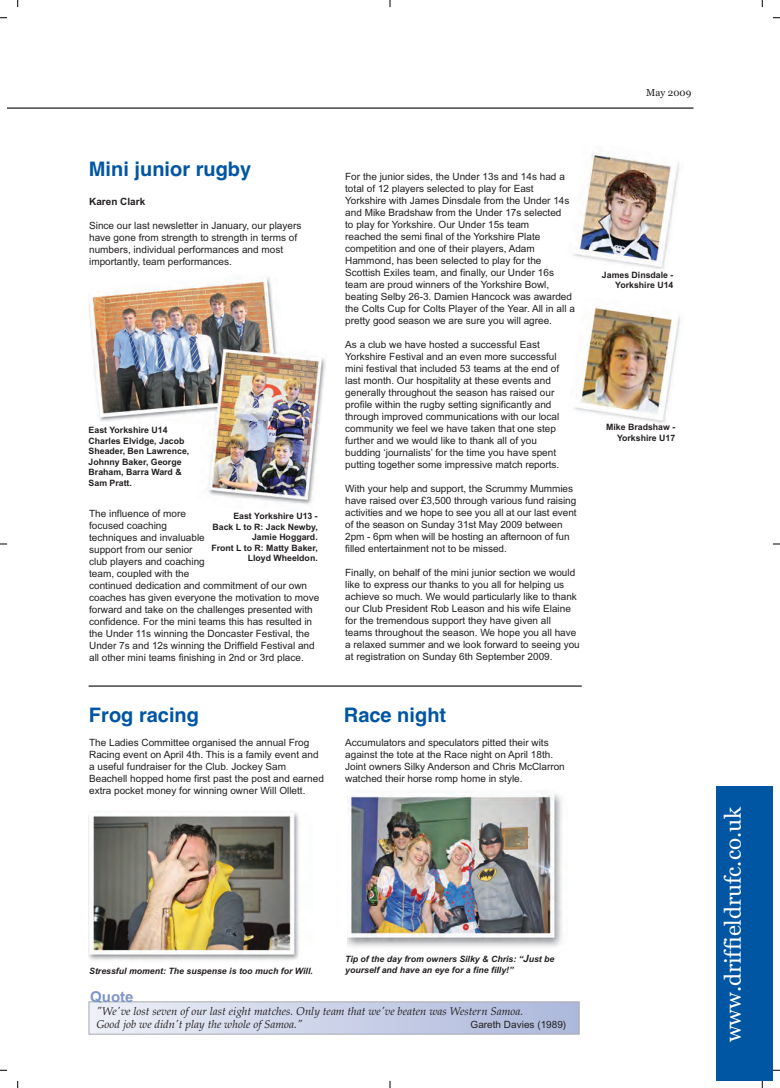
<style>
.page{position:relative;width:780px;height:1088px;background:#fff}
.page>*{position:absolute;margin:0;border:0;box-sizing:border-box;transform-origin:0 0}
.t1{font:22.5px "Georgia";color:#fff}
.t2{font:700 20px "Helvetica";color:#0156a3}
.t3{font:700 15px "Arial";color:#7e94c9}
.t4{font:italic 11.25px/12.5px "Palatino";color:#231f20}
.t5{font:10px/12px "Arial";color:#231f20}
.t6{font:700 10px "Arial";color:#231f20}
.t7{font:10px "Georgia";color:#231f20}
.t8{font:700 8.75px/10.5px "Arial";color:#231f20;text-align:right}
.t9{font:italic 700 8.75px/11.1px "Arial";color:#231f20}
.s1{font-size:10px}
</style>
<div class="page">
<div style="left:716px;top:787px;width:56px;height:294px;background:#0156a3"></div>
<hr style="left:7px;top:107px;width:686px;height:2px;background:#231f20">
<hr style="left:89px;top:685px;width:492px;height:2px;background:#231f20">
<div style="left:89px;top:1002px;width:490px;height:32px;background:linear-gradient(to right,#eef0f8,#abb7db)"></div>
<div style="left:89px;top:1001px;width:490px;height:33px;border:1px solid #a8a9ad"></div>
<img style="left:89px;top:811px;width:210px;height:150px">
<img style="left:573px;top:152px;width:106px;height:117px">
<img style="left:574px;top:307px;width:107px;height:116px">
<img style="left:348px;top:791px;width:214px;height:156px">
<img style="left:118px;top:289px;width:59px;height:111px">
<img style="left:177px;top:277px;width:149px;height:228px">
<svg style="left:17px;top:0;width:2px;height:7px"></svg>
<svg style="left:0;top:17px;width:7px;height:2px"></svg>
<svg style="left:761px;top:0;width:2px;height:7px"></svg>
<svg style="left:772px;top:17px;width:8px;height:2px"></svg>
<svg style="left:17px;top:1081px;width:2px;height:7px"></svg>
<svg style="left:761px;top:1081px;width:2px;height:7px"></svg>
<svg style="left:389px;top:0;width:2px;height:7px"></svg>
<svg style="left:389px;top:1081px;width:2px;height:7px"></svg>
<svg style="left:0;top:543px;width:7px;height:2px"></svg>
<svg style="left:772px;top:543px;width:8px;height:2px"></svg>
<p class="t7" style="left:646px;top:87px;width:47px">May 2009</p>
<h2 class="t2" style="left:89px;top:161px;width:164px">Mini junior rugby</h2>
<p class="t6" style="left:89px;top:198px;width:58px">Karen Clark</p>
<p class="t5" style="left:89px;top:221px;width:214px">Since our last newsletter in January, our players have gone from strength to strength in terms of numbers, individual performances and most importantly, team performances.</p>
<p class="t8" style="left:89px;top:426px;width:102px;text-align:left">East Yorkshire U14<br>Charles Elvidge, Jacob<br>Sheader, Ben Lawrence,<br>Johnny Baker, George<br>Braham, Barra Ward &amp;<br>Sam Pratt.</p>
<p class="t5" style="left:89px;top:509px;width:232px">The influence of more<br>focused coaching<br>techniques and invaluable<br>support from our senior<br>club players and coaching<br>team, coupled with the<br>continued dedication and commitment of our own coaches has given everyone the motivation to move forward and take on the challenges presented with confidence. For the mini teams this has resulted in the Under 11s winning the Doncaster Festival, the Under 7s and 12s winning the Driffield Festival and all other mini teams finishing in 2nd or 3rd place.</p>
<p class="t8" style="left:211px;top:511px;width:108px">East Yorkshire U13 -<br>Back L to R: Jack Newby,<br>Jamie Hoggard.<br>Front L to R: Matty Baker,<br>Lloyd Wheeldon.</p>
<p class="t5" style="left:345px;top:172px;width:231px">For the junior sides, the Under 13s and 14s had a total of 12 players selected to play for East Yorkshire with James Dinsdale from the Under 14s and Mike Bradshaw from the Under 17s selected<br>to play for Yorkshire. Our Under 15s team<br>reached the semi final of the Yorkshire Plate competition and one of their players, Adam Hammond, has been selected to play for the Scottish Exiles team, and finally, our Under 16s team are proud winners of the Yorkshire Bowl, beating Selby 26-3. Damien Hancock was awarded the Colts Cup for Colts Player of the Year. All in all a pretty good season we are sure you will agree.</p>
<p class="t5" style="left:345px;top:340px;width:215px">As a club we have hosted a successful East Yorkshire Festival and an even more successful mini festival that included 53 teams at the end of last month. Our hospitality at these events and generally throughout the season has raised our profile within the rugby setting significantly and through improved communications with our local community we feel we have taken that one step further and we would like to thank all of you budding ‘journalists’ for the time you have spent putting together some impressive match reports.</p>
<p class="t5" style="left:345px;top:484px;width:233px">With your help and support, the Scrummy Mummies have raised over £3,500 through various fund raising activities and we hope to see you all at our last event of the season on Sunday 31st May 2009 between 2pm - 6pm when will be hosting an afternoon of fun filled entertainment not to be missed.</p>
<p class="t5" style="left:345px;top:568px;width:236px">Finally, on behalf of the mini junior section we would like to express our thanks to you all for helping us achieve so much. We would particularly like to thank our Club President Rob Leason and his wife Elaine for the tremendous support they have given all teams throughout the season. We hope you all have a relaxed summer and we look forward to seeing you at registration on Sunday 6th September 2009.</p>
<h2 class="t2" style="left:89px;top:708px;width:112px">Frog racing</h2>
<h2 class="t2" style="left:344px;top:708px;width:104px">Race night</h2>
<p class="t5" style="left:89px;top:738px;width:236px">The Ladies Committee organised the annual Frog Racing event on April 4th. This is a family event and a useful fundraiser for the Club. Jockey Sam Beachell hopped home first past the post and earned extra pocket money for winning owner Will Ollett.</p>
<p class="t5" style="left:345px;top:738px;width:221px">Accumulators and speculators pitted their wits against the tote at the Race night on April 18th.<br>Joint owners Silky Anderson and Chris McClarron watched their horse romp home in style.</p>
<p class="t8" style="left:602px;top:270px;width:73px">James Dinsdale -<br>Yorkshire U14</p>
<p class="t8" style="left:606px;top:423px;width:71px">Mike Bradshaw -<br>Yorkshire U17</p>
<p class="t9" style="left:89px;top:966px;width:225px">Stressful moment: The suspense is too much for Will.</p>
<p class="t9" style="left:345px;top:954px;width:211px">Tip of the day from owners Silky &amp; Chris: “<span class="s1">J</span>ust be yourself and have an eye for a fine filly!”</p>
<h3 class="t3" style="left:90px;top:991px;width:45px">Quote</h3>
<p class="t4" style="left:96px;top:1006px;width:428px">"We've lost seven of our last eight matches. Only team that we've beaten was Western Samoa.<br>Good job we didn't play the whole of Samoa."</p>
<p class="t5" style="left:470px;top:1019px;width:97px">Gareth Davies (1989)</p>
<h1 class="t1" style="left:719px;top:1042px;width:237px;rotate:-90deg">www.driffieldrufc.co.uk</h1>
</div>
